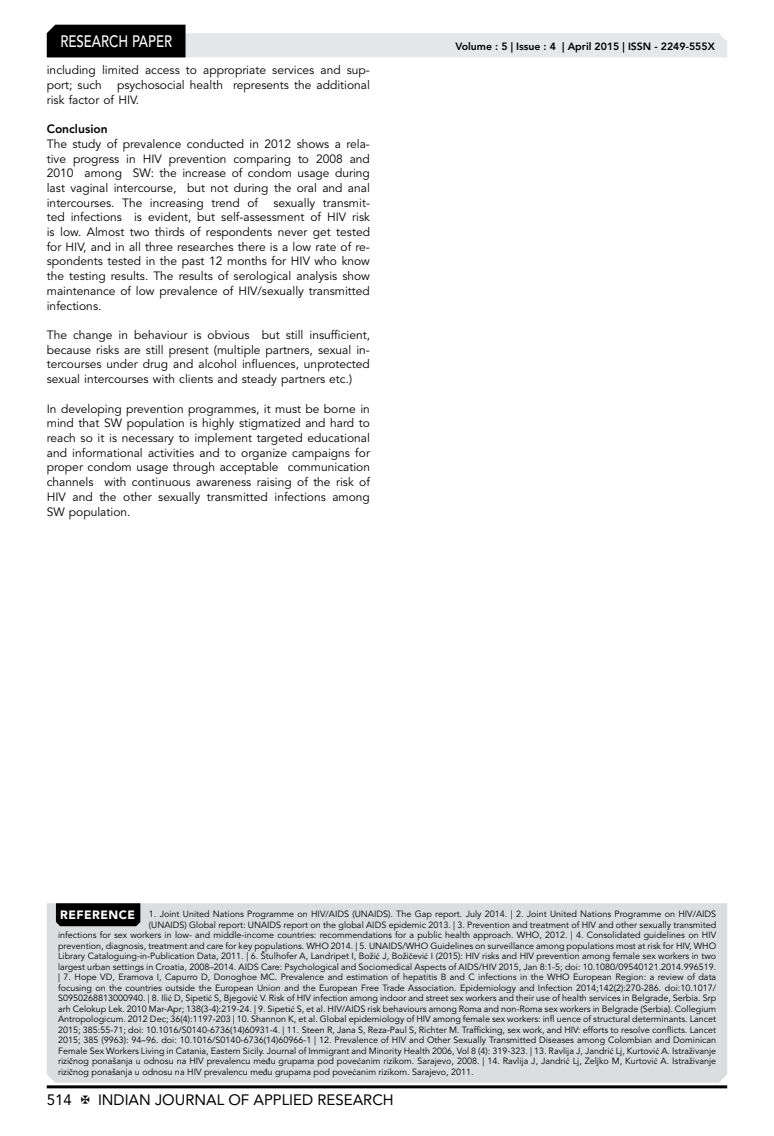
<style>
.page{position:relative;width:774px;height:1136px;background:#fff}
.page>*{position:absolute;margin:0;border:0;box-sizing:border-box;transform-origin:0 0}
.t1{font:500 16.5px "Avenir LT Std";color:#fff;scale:.8 1}
.t2{font:15px "Avenir LT Std";color:#000}
.t3{font:12px/14.7px "Avenir LT Std";color:#000;text-align:justify}
.t4{font:800 12px "Avenir LT Std";color:#000}
.t5{font:800 10.5px "Avenir LT Std";color:#000}
.t6{font:9px "Avenir LT Std";color:#000}
.s1{font-weight:900;font-size:12px;color:#fff}
.s2{font-family:"Times New Roman"}
</style>
<div class="page">
<hr style="left:47px;top:1085px;width:680px;height:3px;background:#000">
<svg style="left:47px;top:25px;width:680px;height:32px"></svg>
<div style="left:47px;top:903px;width:680px;height:179px;background:#dcddde"></div>
<div style="left:56px;top:903px;width:84px;height:23px;background:#000"></div>
<h1 class="t1" style="left:60px;top:32px;width:139px">RESEARCH PAPER</h1>
<h3 class="t3" style="left:47px;top:63px;width:325px">including limited access to appropriate services and sup&shy;port; such</h3>
<h3 class="t3" style="left:47px;top:78px;width:325px;text-indent:70px">psychosocial health represents the additional risk factor of HIV.</h3>
<h3 class="t4" style="left:47px;top:122px;width:62px">Conclusion</h3>
<p class="t3" style="left:47px;top:137px;width:325px">The study of prevalence conducted in 2012 shows a rela&shy;tive progress in HIV prevention comparing to 2008 and 2010 among SW: the increase of condom usage during last vaginal intercourse, but not during the oral and anal intercourses. The increasing trend of</p>
<p class="t3" style="left:47px;top:195px;width:325px;text-indent:227px">sexually transmit&shy;ted infections is evident, but self-assessment of HIV risk is low. Almost two thirds of respondents never get tested for HIV, and in all three researches there is a low rate of re&shy;spondents tested in the past 12 months for HIV who know the testing results. The results of serological analysis show maintenance of low prevalence of HIV/sexually transmitted infections.</p>
<p class="t3" style="left:47px;top:328px;width:325px">The change in behaviour is obvious but still insufficient, because risks are still present (multiple partners, sexual in&shy;tercourses under drug and alcohol influences, unprotected sexual intercourses with clients and steady partners etc.)</p>
<p class="t3" style="left:47px;top:401px;width:325px">In developing prevention programmes, it must be borne in mind that SW population is highly stigmatized and hard to reach so it is necessary to implement targeted educational and informational activities and to organize campaigns for proper condom usage through acceptable communication channels with continuous awareness raising of the risk of HIV and the other sexually transmitted infections among SW population.</p>
<p class="t5" style="left:455px;top:41px;width:261px">Volume : 5 | Issue : 4 | April 2015 | ISSN - 2249-555X</p>
<p class="t6" style="left:60px;top:908px;width:657px"><span class="s1">REFERENCE</span> 1. Joint United Nations Programme on HIV/AIDS (UNAIDS). The Gap report. July 2014. | 2. Joint United Nations Programme on HIV/AIDS</p>
<p class="t6" style="left:149px;top:919px;width:569px">(UNAIDS) Global report: UNAIDS report on the global AIDS epidemic 2013. | 3. Prevention and treatment of HIV and other sexually transmited</p>
<p class="t6" style="left:58px;top:929px;width:660px">infections for sex workers in low- and middle-income countries: recommendations for a public health approach. WHO, 2012. | 4. Consolidated guidelines on HIV</p>
<p class="t6" style="left:58px;top:940px;width:660px">prevention, diagnosis, treatment and care for key populations. WHO 2014. | 5. UNAIDS/WHO Guidelines on surveillance among populations most at risk for HIV, WHO</p>
<p class="t6" style="left:58px;top:950px;width:660px">Library Cataloguing-in-Publication Data, 2011. | 6. Štulhofer A, Landripet I, Boži<span class="s2">ć</span> J, Boži<span class="s2">č</span>evi<span class="s2">ć</span> I (2015): HIV risks and HIV prevention among female sex workers in two</p>
<p class="t6" style="left:58px;top:961px;width:659px">largest urban settings in Croatia, 2008–2014. AIDS Care: Psychological and Sociomedical Aspects of AIDS/HIV 2015, Jan 8:1-5; doi: 10.1080/09540121.2014.996519.</p>
<p class="t6" style="left:58px;top:971px;width:660px">| 7. Hope VD, Eramova I, Capurro D, Donoghoe MC. Prevalence and estimation of hepatitis B and C infections in the WHO European Region: a review of data</p>
<p class="t6" style="left:58px;top:982px;width:660px">focusing on the countries outside the European Union and the European Free Trade Association. Epidemiology and Infection 2014;142(2):270-286. doi:10.1017/</p>
<p class="t6" style="left:58px;top:992px;width:660px">S0950268813000940. | 8. Ili<span class="s2">ć</span> D, Sipeti<span class="s2">ć</span> S, Bjegovi<span class="s2">ć</span> V. Risk of HIV infection among indoor and street sex workers and their use of health services in Belgrade, Serbia. Srp</p>
<p class="t6" style="left:58px;top:1003px;width:660px">arh Celokup Lek. 2010 Mar-Apr; 138(3-4):219-24. | 9. Sipet<span class="s2">ić</span> S, et al. HIV/AIDS risk behaviours among Roma and non-Roma sex workers in Belgrade (Serbia). Collegium</p>
<p class="t6" style="left:58px;top:1013px;width:659px">Antropologicum. 2012 Dec; 36(4):1197-203 | 10. Shannon K, et al. Global epidemiology of HIV among female sex workers: infl uence of structural determinants. Lancet</p>
<p class="t6" style="left:58px;top:1024px;width:659px">2015; 385:55-71; doi: 10.1016/S0140-6736(14)60931-4. | 11. Steen R, Jana S, Reza-Paul S, Richter M. Trafficking, sex work, and HIV: efforts to resolve conflicts. Lancet</p>
<p class="t6" style="left:58px;top:1034px;width:659px">2015; 385 (9963): 94–96. doi: 10.1016/S0140-6736(14)60966-1 | 12. Prevalence of HIV and Other Sexually Transmitted Diseases among Colombian and Dominican</p>
<p class="t6" style="left:58px;top:1045px;width:659px">Female Sex Workers Living in Catania, Eastern Sicily. Journal of Immigrant and Minority Health 2006, Vol 8 (4): 319-323. | 13. Ravlija J, Jandri<span class="s2">ć</span> Lj, Kurtovi<span class="s2">ć</span> A. Istraživanje</p>
<p class="t6" style="left:58px;top:1055px;width:660px">rizi<span class="s2">č</span>nog ponašanja u odnosu na HIV prevalencu me<span class="s2">đ</span>u grupama pod pove<span class="s2">ć</span>anim rizikom. Sarajevo, 2008. | 14. Ravlija J, Jandri<span class="s2">ć</span> Lj, Zeljko M, Kurtovi<span class="s2">ć</span> A. Istraživanje</p>
<p class="t6" style="left:58px;top:1066px;width:417px">rizi<span class="s2">č</span>nog ponašanja u odnosu na HIV prevalencu me<span class="s2">đ</span>u grupama pod pove<span class="s2">ć</span>anim rizikom. Sarajevo, 2011.</p>
<h2 class="t2" style="left:47px;top:1090px;width:27px">514</h2>
<h2 class="t2" style="left:98px;top:1090px;width:297px">INDIAN JOURNAL OF APPLIED RESEARCH</h2>
</div>
